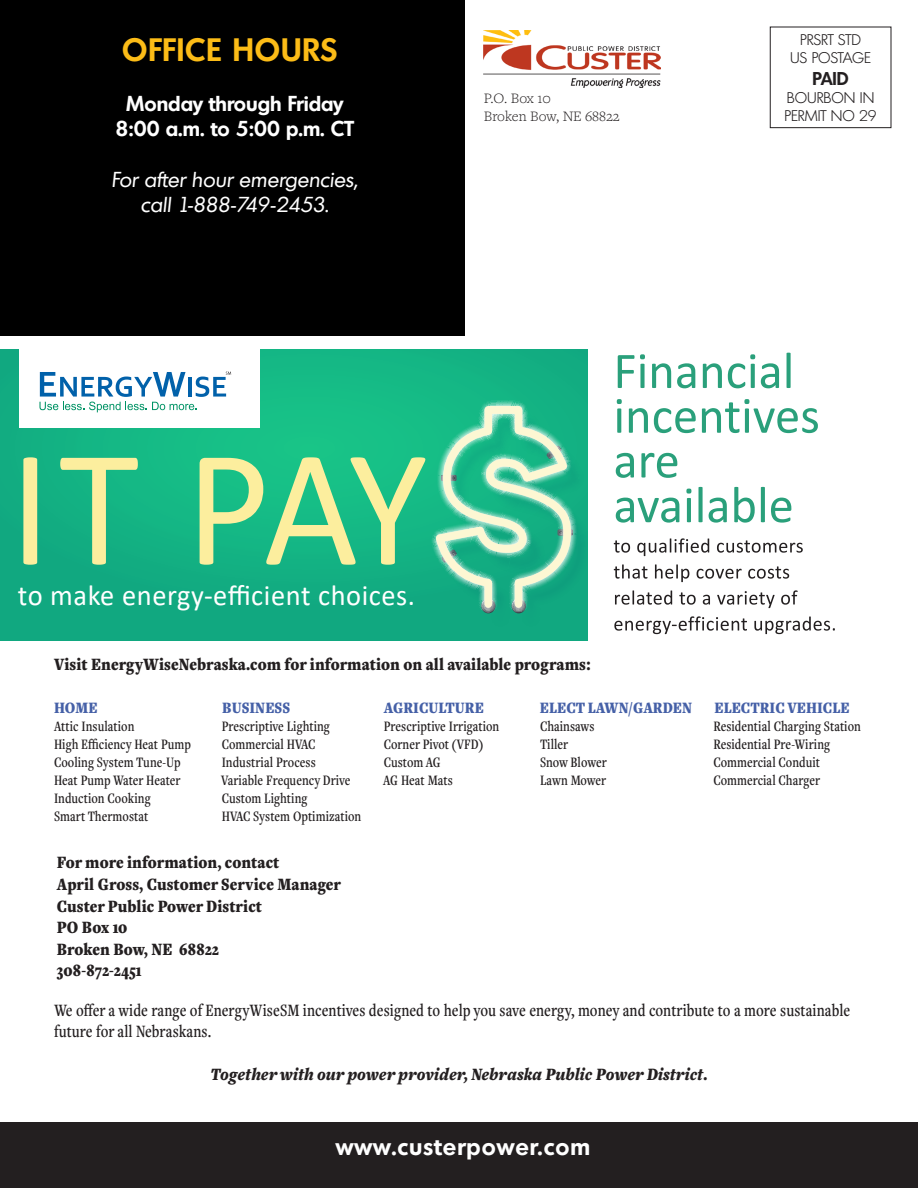
<style>
.page{position:relative;width:918px;height:1188px;background:#fff}
.page>*{position:absolute;margin:0;border:0;box-sizing:border-box;transform-origin:0 0}
.t1{font:168.3px "Calibri";color:#fcee9e}
.t2{font:700 31.5px "Montreal Serial";letter-spacing:.03em;color:#fcbc17}
.t3{font:29.25px "Calibri";letter-spacing:.02em;color:#fff}
.t4{font:700 24px "Montreal Serial";letter-spacing:.04em;color:#fff}
.t5{font:italic 21px "Montreal Serial";color:#fff}
.t6{font:700 21px "Montreal Serial";color:#fff}
.t7{font:900 18px "Freight Text Cmp Pro";color:#231f20}
.t8{font:500 18px/21.6px "Freight Text Cmp Pro";color:#231f20}
.t9{font:italic 900 18px "Freight Text Cmp Pro";color:#231f20}
.t10{font:700 18px "Montreal Serial";color:#231f20}
.t11{font:900 16.5px "Freight Text Cmp Pro";color:#4560a7}
.t12{font:500 15px "Freight Text Cmp Pro";color:#231f20}
.t13{font:300 15px "Montreal Serial";color:#231f20}
.t14{font:300 15px "Freight Text Pro";color:#231f20}
</style>
<div class="page">
<div style="left:0;top:0;width:465px;height:336px;background:#000"></div>
<div style="left:0;top:1123px;width:918px;height:65px;background:#231f20"></div>
<svg style="left:0;top:349px;width:588px;height:292px;fill:#13b283"></svg>
<svg style="left:429px;top:398px;width:159px;height:229px"></svg>
<div style="left:20px;top:349px;width:240px;height:78px;background:#fff"></div>
<svg style="left:39px;top:372px;width:192px;height:40px"></svg>
<svg style="left:614px;top:616px;width:221px;height:18px"></svg>
<svg style="left:615px;top:590px;width:183px;height:18px"></svg>
<svg style="left:614px;top:564px;width:175px;height:18px"></svg>
<svg style="left:614px;top:538px;width:189px;height:18px"></svg>
<svg style="left:616px;top:487px;width:175px;height:36px"></svg>
<svg style="left:616px;top:453px;width:61px;height:25px"></svg>
<svg style="left:617px;top:399px;width:201px;height:34px"></svg>
<svg style="left:618px;top:353px;width:173px;height:35px"></svg>
<img style="left:484px;top:30px;width:176px;height:57px">
<div style="left:770px;top:27px;width:121px;height:101px;border:1px solid #231f20"></div>
<p class="t2" style="left:122px;top:29px;width:217px">OFFICE HOURS</p>
<p class="t6" style="left:126px;top:90px;width:219px">Monday through Friday</p>
<p class="t6" style="left:116px;top:115px;width:240px">8:00 a.m. to 5:00 p.m. CT</p>
<p class="t5" style="left:111px;top:166px;width:248px">For after hour emergencies,</p>
<p class="t5" style="left:141px;top:191px;width:190px">call 1-888-749-2453.</p>
<p class="t14" style="left:484px;top:89px;width:69px">P.O. Box 10</p>
<p class="t14" style="left:484px;top:107px;width:137px">Broken Bow, NE 68822</p>
<p class="t1" style="left:10px;top:392px;width:420px">IT PAY</p>
<p class="t3" style="left:18px;top:575px;width:399px">to make energy-efficient choices.</p>
<p class="t7" style="left:54px;top:653px;width:538px">Visit EnergyWiseNebraska.com for information on all available programs:</p>
<p class="t13" style="left:800px;top:30px;width:62px">PRSRT STD</p>
<p class="t13" style="left:790px;top:48px;width:82px">US POSTAGE</p>
<p class="t10" style="left:813px;top:66px;width:38px">PAID</p>
<p class="t13" style="left:787px;top:88px;width:89px">BOURBON IN</p>
<p class="t13" style="left:785px;top:106px;width:94px">PERMIT NO 29</p>
<p class="t11" style="left:54px;top:697px;width:45px">HOME</p>
<p class="t11" style="left:222px;top:697px;width:69px">BUSINESS</p>
<p class="t11" style="left:384px;top:697px;width:102px">AGRICULTURE</p>
<p class="t11" style="left:540px;top:697px;width:154px">ELECT LAWN/GARDEN</p>
<p class="t11" style="left:715px;top:697px;width:137px">ELECTRIC VEHICLE</p>
<p class="t12" style="left:54px;top:717px;width:82px">Attic Insulation</p>
<p class="t12" style="left:222px;top:717px;width:110px">Prescriptive Lighting</p>
<p class="t12" style="left:384px;top:717px;width:117px">Prescriptive Irrigation</p>
<p class="t12" style="left:540px;top:717px;width:56px">Chainsaws</p>
<p class="t12" style="left:713px;top:717px;width:149px">Residential Charging Station</p>
<p class="t12" style="left:54px;top:735px;width:139px">High Efficiency Heat Pump</p>
<p class="t12" style="left:222px;top:735px;width:95px">Commercial HVAC</p>
<p class="t12" style="left:384px;top:735px;width:101px">Corner Pivot (VFD)</p>
<p class="t12" style="left:540px;top:735px;width:30px">Tiller</p>
<p class="t12" style="left:713px;top:735px;width:118px">Residential Pre-Wiring</p>
<p class="t12" style="left:54px;top:753px;width:128px">Cooling System Tune-Up</p>
<p class="t12" style="left:222px;top:753px;width:96px">Industrial Process</p>
<p class="t12" style="left:384px;top:753px;width:59px">Custom AG</p>
<p class="t12" style="left:540px;top:753px;width:68px">Snow Blower</p>
<p class="t12" style="left:713px;top:753px;width:108px">Commercial Conduit</p>
<p class="t12" style="left:54px;top:771px;width:128px">Heat Pump Water Heater</p>
<p class="t12" style="left:221px;top:771px;width:131px">Variable Frequency Drive</p>
<p class="t12" style="left:383px;top:771px;width:71px">AG Heat Mats</p>
<p class="t12" style="left:540px;top:771px;width:68px">Lawn Mower</p>
<p class="t12" style="left:713px;top:771px;width:108px">Commercial Charger</p>
<p class="t12" style="left:54px;top:789px;width:98px">Induction Cooking</p>
<p class="t12" style="left:222px;top:789px;width:87px">Custom Lighting</p>
<p class="t12" style="left:54px;top:807px;width:96px">Smart Thermostat</p>
<p class="t12" style="left:222px;top:807px;width:141px">HVAC System Optimization</p>
<p class="t7" style="left:57px;top:851px;width:224px">For more information, contact</p>
<p class="t7" style="left:57px;top:873px;width:286px">April Gross, Customer Service Manager</p>
<p class="t7" style="left:57px;top:894px;width:207px">Custer Public Power District</p>
<p class="t7" style="left:57px;top:916px;width:72px">PO Box 10</p>
<p class="t7" style="left:57px;top:938px;width:164px">Broken Bow, NE 68822</p>
<p class="t7" style="left:57px;top:959px;width:87px">308-872-2451</p>
<p class="t8" style="left:54px;top:999px;width:798px">We offer a wide range of EnergyWiseSM incentives designed to help you save energy, money and contribute to a more sustainable future for all Nebraskans.</p>
<p class="t9" style="left:210px;top:1063px;width:499px">Together with our power provider, Nebraska Public Power District.</p>
<p class="t4" style="left:336px;top:1131px;width:256px">www.custerpower.com</p>
</div>
